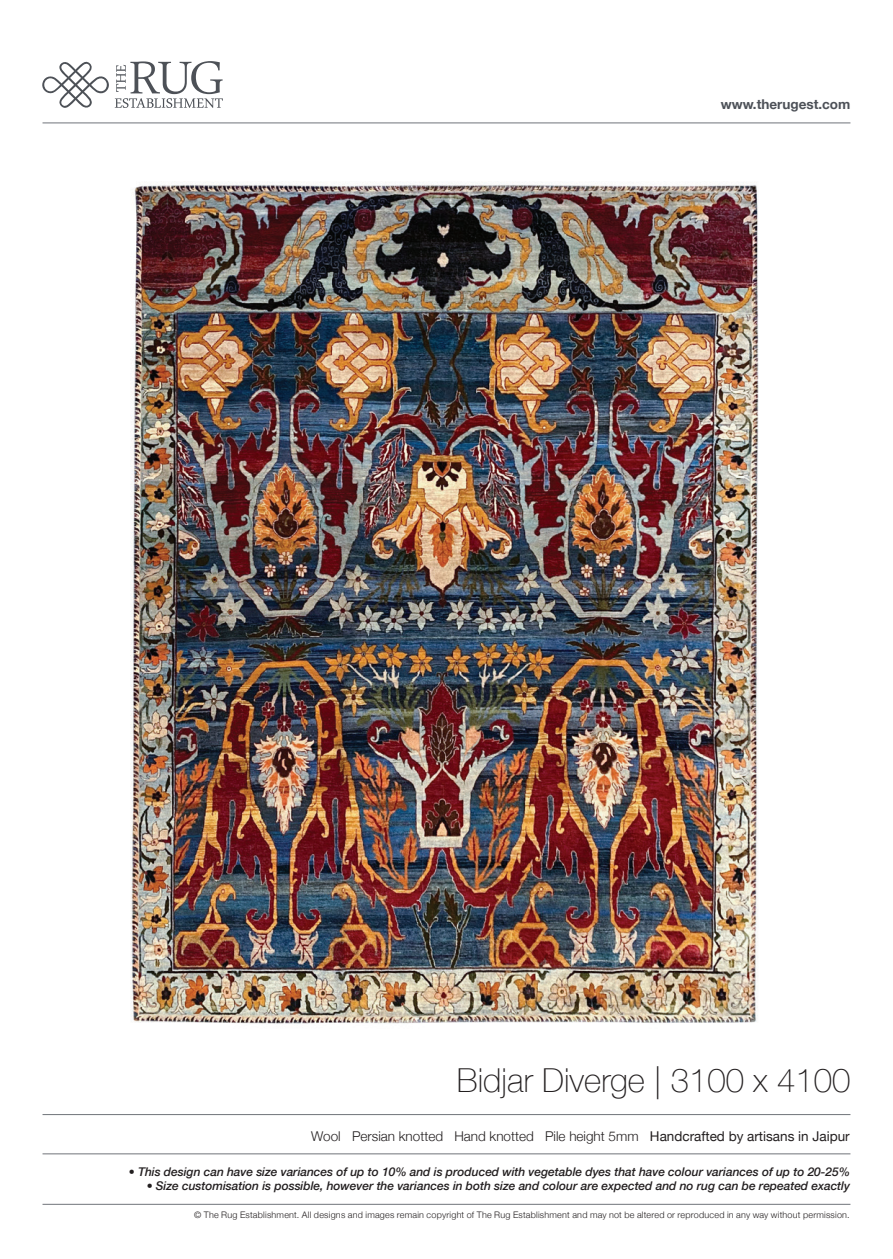
<style>
.page{position:relative;width:893px;height:1259px;background:#fff}
.page>*{position:absolute;margin:0;border:0;box-sizing:border-box;transform-origin:0 0}
.t1{font:100 33px "Helvetica Neue";color:#231f20}
.t2{font:300 13.5px "Helvetica Neue";color:#231f20}
.t3{font:700 13.5px "Helvetica Neue";color:#4d5158}
.t4{font:italic 500 12px "Helvetica Neue";letter-spacing:-.005em;color:#231f20}
.t5{font:300 9px "Helvetica Neue";letter-spacing:.025em;color:#231f20}
.s1{font-weight:400}
</style>
<div class="page">
<hr style="left:43px;top:123px;width:807px;height:1px;background:#70747a">
<svg style="left:42px;top:61px;width:67px;height:47px"></svg>
<svg style="left:115px;top:61px;width:108px;height:47px"></svg>
<hr style="left:43px;top:1204px;width:807px;height:1px;background:#70747a">
<img style="left:130px;top:181px;width:629px;height:843px">
<hr style="left:43px;top:1114px;width:807px;height:1px;background:#70747a">
<hr style="left:43px;top:1153px;width:807px;height:1px;background:#70747a">
<p class="t3" style="left:721px;top:94px;width:131px">www.therugest.com</p>
<h1 class="t1" style="left:457px;top:1055px;width:395px">Bidjar Diverge | 3100 x 4100</h1>
<p class="t2" style="left:311px;top:1125px;width:540px">Wool Persian knotted Hand knotted Pile height 5mm <span class="s1">Handcrafted by artisans in Jaipur</span></p>
<p class="t4" style="left:129px;top:1161px;width:723px">• This design can have size variances of up to 10% and is produced with vegetable dyes that have colour variances of up to 20-25%</p>
<p class="t4" style="left:147px;top:1175px;width:705px">• Size customisation is possible, however the variances in both size and colour are expected and no rug can be repeated exactly</p>
<p class="t5" style="left:194px;top:1207px;width:657px">© The Rug Establishment. All designs and images remain copyright of The Rug Establishment and may not be altered or reproduced in any way without permission.</p>
</div>
